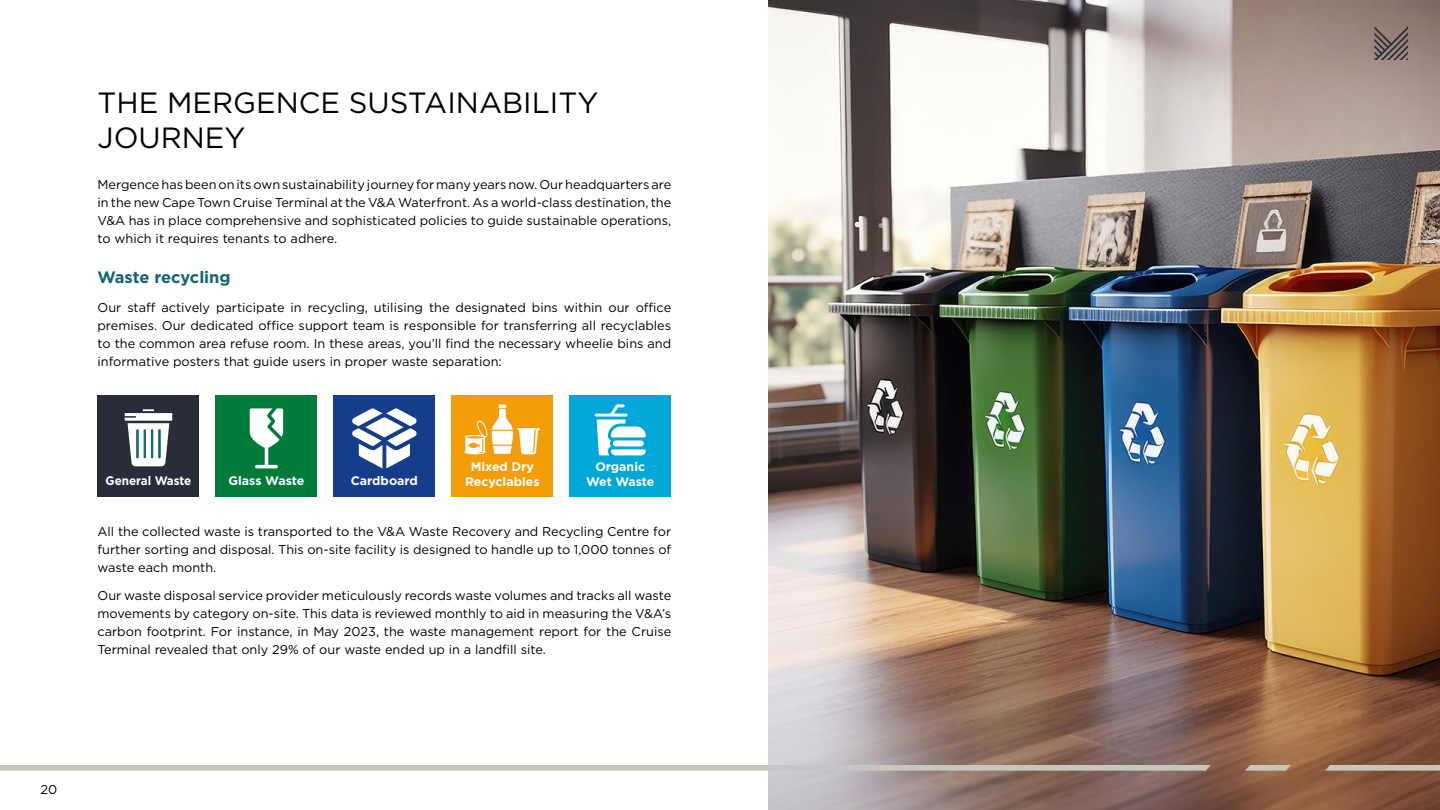
<style>
.page{position:relative;width:1440px;height:810px;background:#fff}
.page>*{position:absolute;margin:0;border:0;box-sizing:border-box;transform-origin:0 0}
.t1{font:29.25px/35.1px "Gotham";color:#000}
.t2{font:700 16.5px "Gotham";letter-spacing:-.005em;color:#156570}
.t3{font:12.75px/18px "Gotham";color:#000;text-align:justify}
.t4{font:700 12.38px/15px "Gotham";color:#fff;text-align:center}
.t5{font:700 12.38px "Gotham";color:#fff;scale:.94 1}
</style>
<div class="page">
<img style="left:769px;top:0;width:671px;height:810px">
<svg style="left:0;top:765px;width:1211px;height:6px;background:#c7c6bc"></svg>
<svg style="left:1325px;top:765px;width:115px;height:6px"></svg>
<svg style="left:1245px;top:765px;width:46px;height:6px"></svg>
<svg style="left:1374px;top:26px;width:34px;height:34px"></svg>
<div style="left:215px;top:395px;width:102px;height:102px;background:#007c3a"></div>
<svg style="left:250px;top:408px;width:33px;height:60px"></svg>
<div style="left:333px;top:395px;width:102px;height:102px;background:#153d8a"></div>
<svg style="left:352px;top:408px;width:65px;height:60px"></svg>
<div style="left:569px;top:395px;width:102px;height:102px;background:#00a7d7"></div>
<svg style="left:595px;top:404px;width:51px;height:51px"></svg>
<div style="left:451px;top:395px;width:102px;height:102px;background:#f59d08"></div>
<svg style="left:465px;top:405px;width:75px;height:49px"></svg>
<div style="left:98px;top:395px;width:101px;height:102px;background:#292c39"></div>
<svg style="left:125px;top:409px;width:47px;height:57px"></svg>
<h1 class="t1" style="left:98px;top:84px;width:502px">THE MERGENCE SUSTAINABILITY<br>JOURNEY</h1>
<p class="t3" style="left:98px;top:175px;width:575px">Mergence has been on its own sustainability journey for many years now. Our headquarters are in the new Cape Town Cruise Terminal at the V&amp;A Waterfront. As a world-class destination, the V&amp;A has in place comprehensive and sophisticated policies to guide sustainable operations, to which it requires tenants to adhere.</p>
<p class="t2" style="left:98px;top:267px;width:135px">Waste recycling</p>
<p class="t3" style="left:98px;top:298px;width:575px">Our staff actively participate in recycling, utilising the designated bins within our office premises. Our dedicated office support team is responsible for transferring all recyclables to the common area refuse room. In these areas, you’ll find the necessary wheelie bins and informative posters that guide users in proper waste separation:</p>
<p class="t4" style="left:471px;top:459px;width:65px">Mixed Dry</p>
<p class="t5" style="left:106px;top:473px;width:93px">General Waste</p>
<p class="t4" style="left:465px;top:474px;width:76px">Recyclables</p>
<p class="t4" style="left:229px;top:473px;width:77px">Glass Waste</p>
<p class="t4" style="left:351px;top:473px;width:69px">Cardboard</p>
<p class="t4" style="left:586px;top:459px;width:70px">Organic<br>Wet Waste</p>
<p class="t3" style="left:98px;top:522px;width:575px">All the collected waste is transported to the V&amp;A Waste Recovery and Recycling Centre for further sorting and disposal. This on-site facility is designed to handle up to 1,000 tonnes of waste each month.</p>
<p class="t3" style="left:98px;top:587px;width:575px">Our waste disposal service provider meticulously records waste volumes and tracks all waste movements by category on-site. This data is reviewed monthly to aid in measuring the V&amp;A’s carbon footprint. For instance, in May 2023, the waste management report for the Cruise Terminal revealed that only 29% of our waste ended up in a landfill site.</p>
<p class="t3" style="left:40px;top:780px;width:18px">20</p>
</div>
